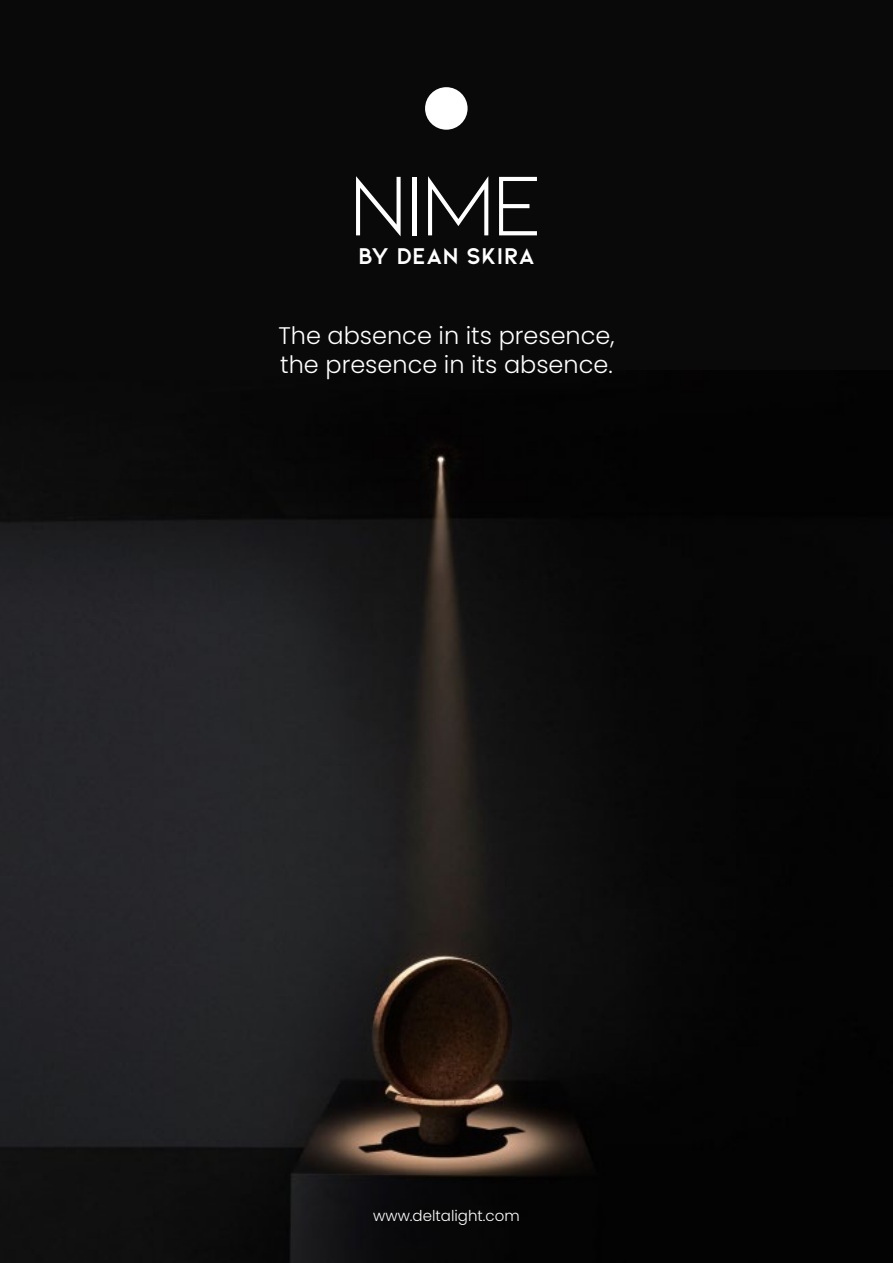
<style>
.page{position:relative;width:893px;height:1263px;background:#090909}
.page>*{position:absolute;margin:0;border:0;box-sizing:border-box;transform-origin:0 0}
.t1{font:300 24px/28.8px "Poppins";color:#fff}
.t2{font:700 24px "Kiona";color:#fff}
.t3{font:300 15px "Poppins";color:#fff}
</style>
<div class="page">
<img style="left:0;top:454px;width:586px;height:809px">
<svg style="left:356px;top:176px;width:45px;height:60px"></svg>
<hr style="left:412px;top:177px;width:4px;height:58px;background:#fff">
<svg style="left:428px;top:176px;width:60px;height:59px"></svg>
<svg style="left:499px;top:177px;width:38px;height:58px"></svg>
<div style="left:425px;top:87px;width:43px;height:43px;background:#fff;border-radius:50%"></div>
<p class="t2" style="left:358px;top:242px;width:178px">BY DEAN SKIRA</p>
<p class="t1" style="left:278px;top:322px;width:338px">The absence in its presence, the presence in its absence.</p>
<p class="t3" style="left:373px;top:1207px;width:148px">www.deltalight.com</p>
</div>
